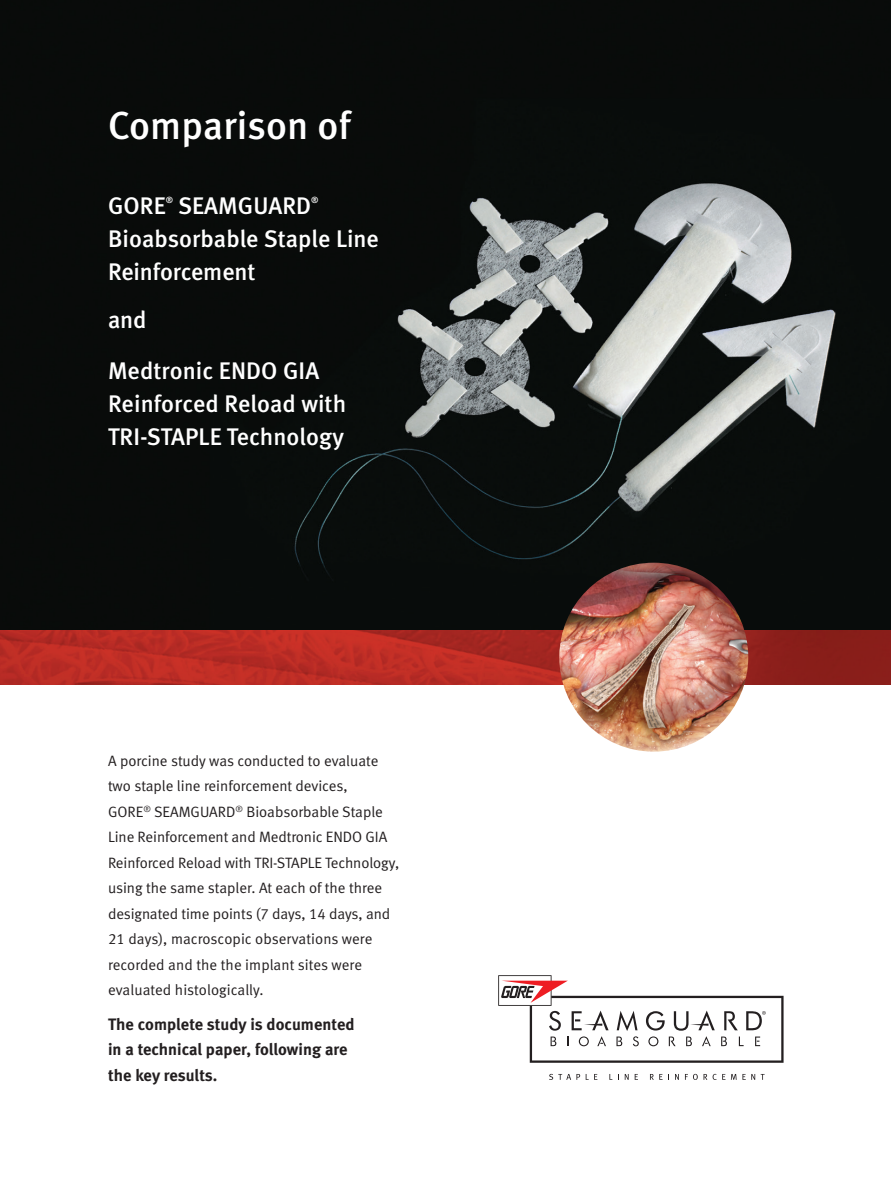
<style>
.page{position:relative;width:891px;height:1188px;background:#fff}
.page>*{position:absolute;margin:0;border:0;box-sizing:border-box;transform-origin:0 0}
.t1{font:39px "Meta Medium LF";letter-spacing:.005em;color:#fff}
.t2{font:24px/33px "Meta Medium LF";letter-spacing:.005em;color:#fff}
.t3{font:16.5px/25.5px "Meta Bold LF";letter-spacing:.005em;color:#231f20}
.t4{font:15px/25.5px "Meta Normal LF";letter-spacing:-.005em;color:#231f20}
.t5{font:8.7px "Meta Medium LF";color:#fff}
</style>
<div class="page">
<img style="left:0;top:0;width:891px;height:630px">
<svg style="left:498px;top:975px;width:286px;height:88px"></svg>
<svg style="left:549px;top:1074px;width:31px;height:6px"></svg>
<svg style="left:586px;top:1074px;width:11px;height:6px"></svg>
<svg style="left:609px;top:1074px;width:3px;height:6px"></svg>
<svg style="left:625px;top:1074px;width:4px;height:6px"></svg>
<svg style="left:635px;top:1074px;width:3px;height:6px"></svg>
<svg style="left:650px;top:1074px;width:19px;height:6px"></svg>
<svg style="left:675px;top:1074px;width:4px;height:6px"></svg>
<svg style="left:685px;top:1074px;width:13px;height:6px"></svg>
<svg style="left:704px;top:1074px;width:3px;height:6px"></svg>
<svg style="left:713px;top:1074px;width:42px;height:6px"></svg>
<img style="left:0;top:630px;width:891px;height:54px">
<img style="left:559px;top:563px;width:189px;height:189px;border-radius:94px">
<p class="t1" style="left:108px;top:102px;width:244px">Comparison of</p>
<p class="t2" style="left:108px;top:189px;width:59px">GORE</p>
<p class="t5" style="left:166px;top:195px;width:9px">®</p>
<p class="t2" style="left:178px;top:189px;width:134px">SEAMGUARD</p>
<p class="t5" style="left:311px;top:195px;width:9px">®</p>
<p class="t2" style="left:108px;top:222px;width:272px">Bioabsorbable Staple Line<br>Reinforcement</p>
<p class="t2" style="left:108px;top:303px;width:40px">and</p>
<p class="t2" style="left:108px;top:354px;width:240px">Medtronic ENDO GIA<br>Reinforced Reload with</p>
<p class="t2" style="left:108px;top:420px;width:237px">TRI-STAPLE Technology</p>
<p class="t4" style="left:108px;top:748px;width:293px">A porcine study was conducted to evaluate two staple line reinforcement devices,<br>GORE<sup>®</sup> SEAMGUARD<sup>®</sup> Bioabsorbable Staple Line Reinforcement and Medtronic ENDO GIA Reinforced Reload with TRI-STAPLE Technology, using the same stapler. At each of the three designated time points (7 days, 14 days, and 21 days), macroscopic observations were recorded and the the implant sites were evaluated histologically.</p>
<p class="t3" style="left:108px;top:1011px;width:248px">The complete study is documented in a technical paper, following are the key results.</p>
</div>
